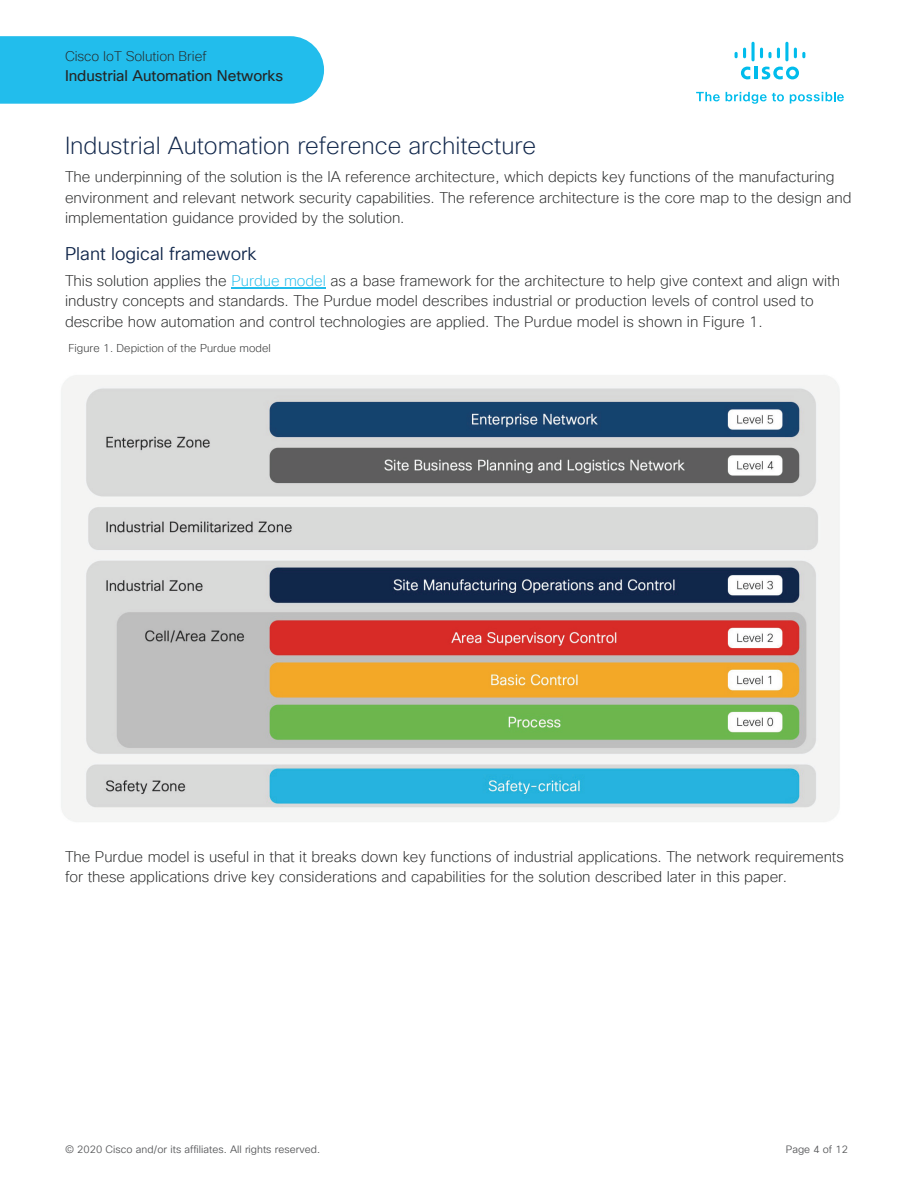
<style>
.page{position:relative;width:918px;height:1188px;background:#fff}
.page>*{position:absolute;margin:0;border:0;box-sizing:border-box;transform-origin:0 0}
.t1{font:200 24.15px "Cisco Sans TT";letter-spacing:-.005em;color:#11274b}
.t2{font:18px "Cisco Sans TT Light";color:#11274b}
.t3{font:200 15.15px/20.5px "Cisco Sans TT";letter-spacing:-.005em;color:#252626}
.t4{font:15.15px "Cisco Sans TT";letter-spacing:-.005em;color:#252626}
.t5{font:200 13.65px "Cisco Sans TT";letter-spacing:-.005em;color:#252626}
.t6{font:200 11.1px "Cisco Sans TT";letter-spacing:.005em;color:#252626}
.t7{font:10.5px "Cisco Sans TT Light";letter-spacing:.005em;color:#58595b}
.s1{color:#22bdec}
</style>
<div class="page">
<div style="left:0;top:36px;width:324px;height:68px;background:#22bdec"></div>
<svg style="left:696px;top:92px;width:24px;height:9px"></svg>
<svg style="left:726px;top:92px;width:58px;height:12px"></svg>
<svg style="left:790px;top:92px;width:54px;height:12px"></svg>
<svg style="left:741px;top:67px;width:58px;height:12px"></svg>
<svg style="left:735px;top:48px;width:11px;height:10px"></svg>
<svg style="left:751px;top:42px;width:4px;height:19px"></svg>
<svg style="left:760px;top:48px;width:20px;height:10px"></svg>
<hr style="left:785px;top:42px;width:3px;height:19px;background:#01bcec;border-radius:2px">
<svg style="left:794px;top:48px;width:11px;height:10px"></svg>
<hr style="left:231px;top:287px;width:95px;height:1px;background:#22bdec">
<img style="left:61px;top:375px;width:779px;height:447px">
<p class="t5" style="left:65px;top:48px;width:143px">Cisco IoT Solution Brief</p>
<p class="t4" style="left:65px;top:66px;width:220px">Industrial Automation Networks</p>
<p class="t1" style="left:65px;top:130px;width:473px">Industrial Automation reference architecture</p>
<p class="t3" style="left:65px;top:167px;width:788px">The underpinning of the solution is the IA reference architecture, which depicts key functions of the manufacturing environment and relevant network security capabilities. The reference architecture is the core map to the design and implementation guidance provided by the solution.</p>
<p class="t2" style="left:65px;top:242px;width:193px">Plant logical framework</p>
<p class="t3" style="left:65px;top:271px;width:777px">This solution applies the <span class="s1">Purdue model</span> as a base framework for the architecture to help give context and align with industry concepts and standards. The Purdue model describes industrial or production levels of control used to describe how automation and control technologies are applied. The Purdue model is shown in Figure 1.</p>
<p class="t6" style="left:68px;top:341px;width:204px">Figure 1. Depiction of the Purdue model</p>
<p class="t3" style="left:65px;top:847px;width:781px">The Purdue model is useful in that it breaks down key functions of industrial applications. The network requirements for these applications drive key considerations and capabilities for the solution described later in this paper.</p>
<p class="t7" style="left:65px;top:1143px;width:257px">© 2020 Cisco and/or its affiliates. All rights reserved.</p>
<p class="t7" style="left:786px;top:1143px;width:64px">Page 4 of 12</p>
</div>
